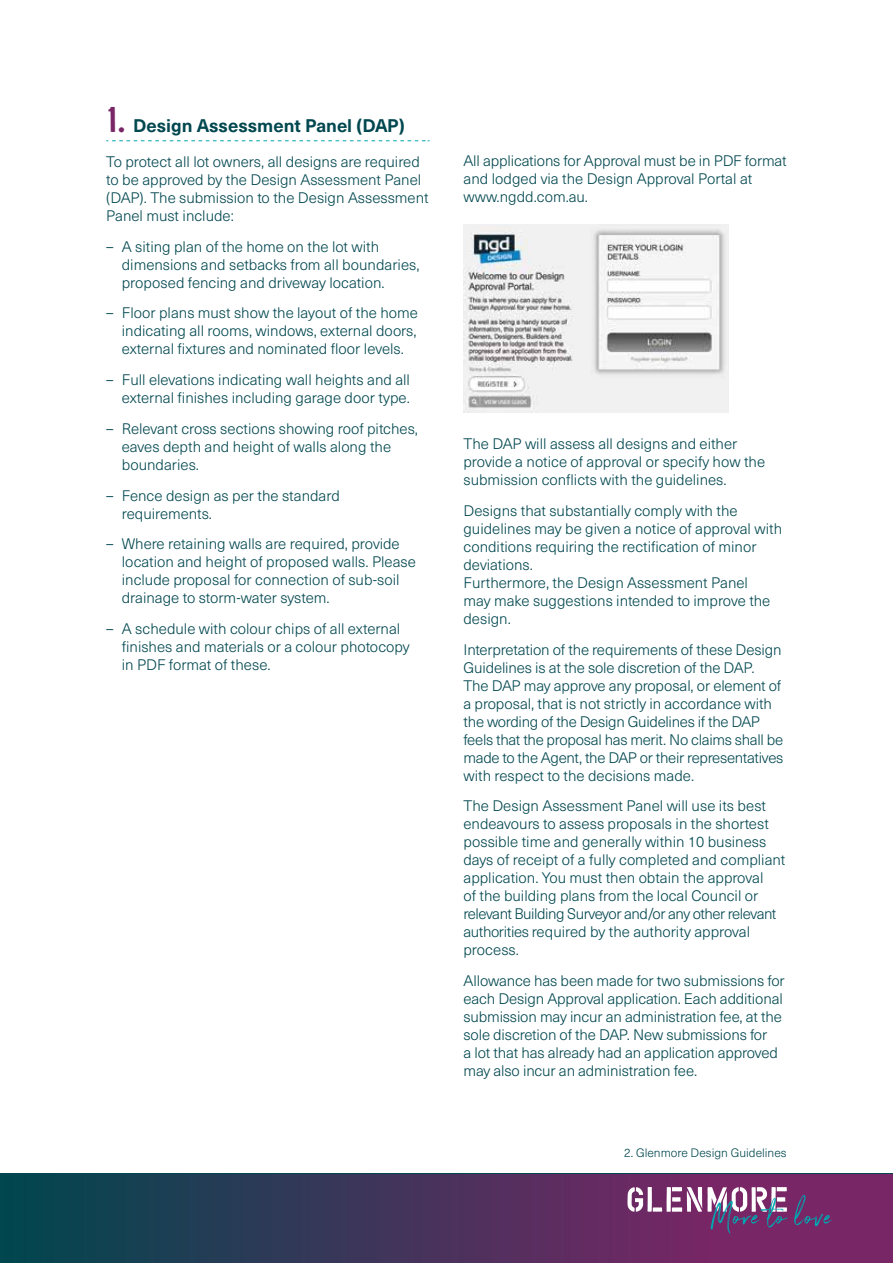
<style>
.page{position:relative;width:893px;height:1263px;background:#fff}
.page>*{position:absolute;margin:0;border:0;box-sizing:border-box;transform-origin:0 0}
.t1{font:700 18px "Neue Haas Unica";color:#00474f}
.t2{font:300 15px/18px "Neue Haas Unica";color:#00474f}
.t3{font:300 12px "Neue Haas Unica";color:#00474f}
.s1{font-family:"YWFT Wool";font-weight:400;font-size:36px;color:#792666}
</style>
<div class="page">
<svg style="left:0;top:1174px;width:893px;height:89px;background:#42345b"></svg>
<svg style="left:627px;top:1187px;width:160px;height:46px"></svg>
<svg style="left:794px;top:1195px;width:38px;height:31px"></svg>
<svg style="left:106px;top:140px;width:323px;height:1px"></svg>
<img style="left:463px;top:224px;width:265px;height:189px">
<p class="t1" style="left:106px;top:112px;width:300px"><span class="s1">1.</span> Design Assessment Panel (DAP)</p>
<p class="t2" style="left:106px;top:152px;width:324px">To protect all lot owners, all designs are required to be approved by the Design Assessment Panel (DAP). The submission to the Design Assessment Panel must include:</p>
<p class="t2" style="left:122px;top:237px;width:299px;text-indent:-16px">– A siting plan of the home on the lot with dimensions and setbacks from all boundaries, proposed fencing and driveway location.</p>
<p class="t2" style="left:122px;top:303px;width:297px;text-align:justify;text-indent:-16px">– Floor plans must show the layout of the home indicating all rooms, windows, external doors, external fixtures and nominated floor levels.</p>
<p class="t2" style="left:106px;top:370px;width:305px;text-align:right">– Full elevations indicating wall heights and all external finishes including garage door type.</p>
<p class="t2" style="left:122px;top:419px;width:298px;text-indent:-16px">– Relevant cross sections showing roof pitches, eaves depth and height of walls along the boundaries.</p>
<p class="t2" style="left:122px;top:486px;width:219px;text-indent:-16px">– Fence design as per the standard requirements.</p>
<p class="t2" style="left:122px;top:534px;width:296px;text-indent:-16px">– Where retaining walls are required, provide location and height of proposed walls. Please include proposal for connection of sub-soil drainage to storm-water system.</p>
<p class="t2" style="left:122px;top:619px;width:289px;text-indent:-16px">– A schedule with colour chips of all external finishes and materials or a colour photocopy in PDF format of these.</p>
<p class="t2" style="left:463px;top:151px;width:325px">All applications for Approval must be in PDF format and lodged via the Design Approval Portal at www.ngdd.com.au.</p>
<p class="t2" style="left:463px;top:434px;width:303px">The DAP will assess all designs and either provide a notice of approval or specify how the submission conflicts with the guidelines.</p>
<p class="t2" style="left:463px;top:501px;width:320px">Designs that substantially comply with the guidelines may be given a notice of approval with conditions requiring the rectification of minor deviations.<br>Furthermore, the Design Assessment Panel<br>may make suggestions intended to improve the design.</p>
<p class="t2" style="left:463px;top:639px;width:321px">Interpretation of the requirements of these Design Guidelines is at the sole discretion of the DAP.<br>The DAP may approve any proposal, or element of a proposal, that is not strictly in accordance with the wording of the Design Guidelines if the DAP feels that the proposal has merit. No claims shall be made to the Agent, the DAP or their representatives with respect to the decisions made.</p>
<p class="t2" style="left:463px;top:796px;width:323px">The Design Assessment Panel will use its best endeavours to assess proposals in the shortest possible time and generally within 10 business days of receipt of a fully completed and compliant application. You must then obtain the approval<br>of the building plans from the local Council or relevant Building Surveyor and/or any other relevant authorities required by the authority approval process.</p>
<p class="t2" style="left:463px;top:971px;width:323px">Allowance has been made for two submissions for each Design Approval application. Each additional submission may incur an administration fee, at the sole discretion of the DAP. New submissions for<br>a lot that has already had an application approved may also incur an administration fee.</p>
<p class="t3" style="left:624px;top:1144px;width:164px">2. Glenmore Design Guidelines</p>
</div>
